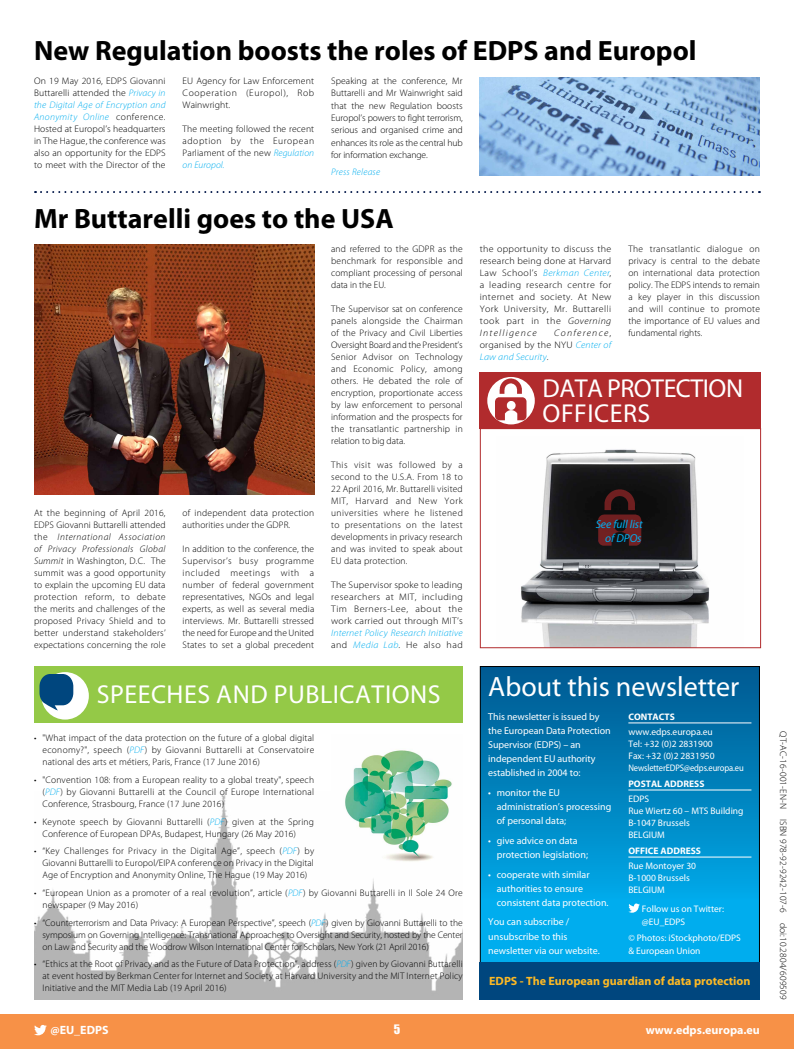
<style>
.page{position:relative;width:794px;height:1049px;background:#fff}
.page>*{position:absolute;margin:0;border:0;box-sizing:border-box;transform-origin:0 0}
.t1{font:700 28px "Myriad Pro";color:#000}
.t2{font:28px "Myriad Pro";color:#fff}
.t3{font:26px "Myriad Pro";letter-spacing:.02em;color:#fff}
.t4{font:26px/25.6px "Myriad Pro";letter-spacing:-.02em;color:#fff}
.t5{font:700 12px "Myriad Pro";color:#fdb924}
.t6{font:700 12px "Myriad Pro";color:#fff}
.t7{font:12px "Impact";color:#fff}
.t8{font:italic 11.5px/13.8px "Myriad Pro";letter-spacing:-.01em;color:#00aeef;text-align:right}
.t9{font:10px/14.1px "Myriad Pro";color:#fff}
.t10{font:300 9.5px/12px "Myriad Pro";letter-spacing:.015em;color:#000;text-align:justify}
.t11{font:300 9.5px/12px "Myriad Pro";letter-spacing:.015em;color:#000;text-align:justify;scale:1.05 1}
.t12{font:9.5px/12.1px "Myriad Pro";color:#fff}
.t13{font:italic 300 9.5px/12px "Myriad Pro";letter-spacing:.02em;color:#00aeef;scale:1.05 1}
.t14{font:700 9.5px "Myriad Pro";color:#fff}
.t15{font:italic 300 9.5px "Myriad Pro";letter-spacing:.02em;color:#00aeef}
.s1{font-style:italic;color:#00aeef}
.s2{font-style:italic}
.s3{font-style:normal;color:#000}
.s4{color:#000}
</style>
<div class="page">
<img style="left:521px;top:449px;width:189px;height:197px">
<img style="left:34px;top:792px;width:429px;height:208px">
<img style="left:34px;top:245px;width:280px;height:249px">
<div style="left:480px;top:666px;width:279px;height:310px;background:linear-gradient(to bottom,#015b91,#00bdff)"></div>
<div style="left:480px;top:961px;width:280px;height:38px;background:#00467e"></div>
<div style="left:480px;top:428px;width:281px;height:220px;border:1px solid #b12b2d"></div>
<div style="left:480px;top:372px;width:281px;height:57px;background:#b12b2d"></div>
<img style="left:487px;top:377px;width:48px;height:47px;border-radius:24px">
<div style="left:34px;top:666px;width:429px;height:57px;background:#94c947"></div>
<div style="left:41px;top:672px;width:48px;height:47px;background:#fff;border-radius:50%"></div>
<svg style="left:39px;top:674px;width:34px;height:36px"></svg>
<hr style="left:628px;top:722px;width:123px;height:1px;background:#fff">
<hr style="left:628px;top:789px;width:123px;height:1px;background:#fff">
<hr style="left:628px;top:856px;width:123px;height:1px;background:#fff">
<svg style="left:628px;top:903px;width:12px;height:10px"></svg>
<svg style="left:35px;top:191px;width:725px;height:2px"></svg>
<img style="left:480px;top:77px;width:280px;height:98px">
<img style="left:587px;top:487px;width:65px;height:65px">
<img style="left:331px;top:750px;width:132px;height:115px">
<div style="left:0;top:1015px;width:794px;height:34px;background:#f79147"></div>
<svg style="left:34px;top:1025px;width:13px;height:10px"></svg>
<h1 class="t1" style="left:34px;top:32px;width:664px">New Regulation boosts the roles of EDPS and Europol</h1>
<p class="t10" style="left:34px;top:75px;width:133px">On 19 May 2016, EDPS Giovanni Buttarelli attended the <span class="s1">Privacy in the Digital Age of Encryption and Anonymity Online</span> conference.<br>Hosted at Europol’s headquarters in The Hague, the conference was also an opportunity for the EDPS to meet with the Director of the</p>
<p class="t10" style="left:183px;top:75px;width:133px">EU Agency for Law Enforcement Cooperation (Europol), Rob Wainwright.</p>
<p class="t10" style="left:331px;top:75px;width:133px;line-height:12.3px">Speaking at the conference, Mr Buttarelli and Mr Wainwright said that the new Regulation boosts Europol’s powers to fight terrorism, serious and organised crime and enhances its role as the central hub for information exchange.</p>
<p class="t15" style="left:331px;top:167px;width:50px">Press Release</p>
<p class="t10" style="left:183px;top:123px;width:133px">The meeting followed the recent adoption by the European Parliament of the new <span class="s1">Regulation on Europol.</span></p>
<h1 class="t1" style="left:34px;top:200px;width:360px">Mr Buttarelli goes to the USA</h1>
<p class="t10" style="left:34px;top:507px;width:133px">At the beginning of April 2016, EDPS Giovanni Buttarelli attended the <span class="s2">International Association of Privacy Professionals Global Summit</span> in Washington, D.C. The summit was a good opportunity to explain the upcoming EU data protection reform, to debate the merits and challenges of the proposed Privacy Shield and to better understand stakeholders’ expectations concerning the role</p>
<p class="t10" style="left:183px;top:507px;width:133px">of independent data protection authorities under the GDPR.</p>
<p class="t10" style="left:183px;top:543px;width:133px">In addition to the conference, the Supervisor’s busy programme included meetings with a number of federal government representatives, NGOs and legal experts, as well as several media interviews. Mr. Buttarelli stressed the need for Europe and the United States to set a global precedent</p>
<p class="t10" style="left:331px;top:243px;width:133px">and referred to the GDPR as the benchmark for responsible and compliant processing of personal data in the EU.</p>
<p class="t10" style="left:331px;top:303px;width:133px">The Supervisor sat on conference panels alongside the Chairman of the Privacy and Civil Liberties Oversight Board and the President’s Senior Advisor on Technology and Economic Policy, among others. He debated the role of encryption, proportionate access by law enforcement to personal information and the prospects for the transatlantic partnership in relation to big data.</p>
<p class="t10" style="left:331px;top:459px;width:133px">This visit was followed by a second to the U.S.A. From 18 to 22 April 2016, Mr. Buttarelli visited MIT, Harvard and New York universities where he listened to presentations on the latest developments in privacy research and was invited to speak about EU data protection.</p>
<p class="t11" style="left:331px;top:579px;width:127px">The Supervisor spoke to leading researchers at MIT, including Tim Berners-Lee, about the work carried out through MIT’s</p>
<p class="t13" style="left:331px;top:627px;width:127px">Internet Policy Research Initiative <span class="s3">and</span> Media Lab<span class="s3">. He also had</span></p>
<h2 class="t3" style="left:97px;top:678px;width:345px">SPEECHES AND PUBLICATIONS</h2>
<p class="t10" style="left:43px;top:732px;width:273px;text-indent:-9px">• "What impact of the data protection on the future of a global digital economy?", speech (<span class="s1">PDF</span>) by Giovanni Buttarelli at Conservatoire national des arts et métiers, Paris, France (17 June 2016)</p>
<p class="t10" style="left:43px;top:774px;width:273px;text-indent:-9px">• "Convention 108: from a European reality to a global treaty", speech (<span class="s1">PDF</span>) by Giovanni Buttarelli at the Council of Europe International Conference, Strasbourg, France (17 June 2016)</p>
<p class="t10" style="left:43px;top:815px;width:273px;text-indent:-9px">• Keynote speech by Giovanni Buttarelli (<span class="s1">PDF</span>) given at the Spring<br>Conference of European DPAs, Budapest, Hungary (26 May 2016)</p>
<p class="t10" style="left:43px;top:845px;width:273px;text-indent:-9px">• “Key Challenges for Privacy in the Digital Age”, speech (<span class="s1">PDF</span>) by Giovanni Buttarelli to Europol/EIPA conference on Privacy in the Digital Age of Encryption and Anonymity Online, The Hague (19 May 2016)</p>
<p class="t10" style="left:43px;top:887px;width:422px;text-indent:-9px">• “European Union as a promoter of a real revolution”, article (<span class="s1">PDF</span>) by Giovanni Buttarelli in Il Sole 24 Ore newspaper (9 May 2016)</p>
<p class="t10" style="left:43px;top:916px;width:422px;text-indent:-9px">• “Counterterrorism and Data Privacy: A European Perspective”, speech (<span class="s1">PDF</span>) given by Giovanni Buttarelli to the symposium on Governing Intelligence: Transnational Approaches to Oversight and Security, hosted by the Center on Law and Security and the Woodrow Wilson International Center for Scholars, New York (21 April 2016)</p>
<p class="t10" style="left:43px;top:958px;width:422px;text-indent:-9px">• “Ethics at the Root of Privacy and as the Future of Data Protection”, address (<span class="s1">PDF</span>) given by Giovanni Buttarelli at event hosted by Berkman Center for Internet and Society at Harvard University and the MIT Internet Policy Initiative and the MIT Media Lab (19 April 2016)</p>
<p class="t11" style="left:480px;top:243px;width:127px">the opportunity to discuss the research being done at Harvard Law School’s <span class="s1">Berkman Center</span>, a leading research centre for internet and society. At New York University, Mr. Buttarelli took part in the <span class="s2">Governing Intelligence</span></p>
<p class="t13" style="left:480px;top:327px;width:127px;text-align:justify;text-indent:74px"><span class="s4">Conference</span><span class="s3">, organised by the NYU</span> Center of Law and Security<span class="s3">.</span></p>
<p class="t10" style="left:628px;top:243px;width:133px">The transatlantic dialogue on privacy is central to the debate on international data protection policy. The EDPS intends to remain a key player in this discussion and will continue to promote the importance of EU values and fundamental rights.</p>
<h2 class="t4" style="left:542px;top:375px;width:202px">DATA PROTECTION<br>OFFICERS</h2>
<p class="t8" style="left:595px;top:517px;width:48px">See full list of DPOs</p>
<h1 class="t2" style="left:488px;top:669px;width:253px">About this newsletter</h1>
<p class="t9" style="left:488px;top:709px;width:124px">This newsletter is issued by the European Data Protection<br>Supervisor (EDPS) – an independent EU authority established in 2004 to:</p>
<p class="t9" style="left:497px;top:785px;width:116px;text-indent:-8px">• monitor the EU administration’s processing of personal data;</p>
<p class="t9" style="left:497px;top:833px;width:93px;text-indent:-8px">• give advice on data protection legislation;</p>
<p class="t9" style="left:497px;top:867px;width:113px;text-indent:-8px">• cooperate with similar authorities to ensure consistent data protection.</p>
<p class="t9" style="left:488px;top:915px;width:113px">You can subscribe / unsubscribe to this newsletter via our website.</p>
<p class="t14" style="left:628px;top:710px;width:48px">CONTACTS</p>
<p class="t12" style="left:628px;top:725px;width:117px">www.edps.europa.eu<br>Tel: +32 (0)2 2831900<br>Fax: +32 (0)2 2831950<br>NewsletterEDPS@edps.europa.eu</p>
<p class="t14" style="left:628px;top:777px;width:78px">POSTAL ADDRESS</p>
<p class="t12" style="left:628px;top:792px;width:117px">EDPS<br>Rue Wiertz 60 – MTS Building<br>B-1047 Brussels<br>BELGIUM</p>
<p class="t14" style="left:628px;top:844px;width:74px">OFFICE ADDRESS</p>
<p class="t12" style="left:628px;top:859px;width:69px">Rue Montoyer 30<br>B-1000 Brussels<br>BELGIUM</p>
<p class="t12" style="left:642px;top:902px;width:84px;line-height:13.1px">Follow us on Twitter: @EU_EDPS</p>
<p class="t12" style="left:628px;top:931px;width:114px;line-height:13.1px">© Photos: iStockphoto/EDPS &amp; European Union</p>
<p class="t5" style="left:489px;top:973px;width:263px">EDPS - The European guardian of data protection</p>
<p class="t6" style="left:50px;top:1022px;width:60px">@EU_EDPS</p>
<p class="t7" style="left:394px;top:1020px;width:8px">5</p>
<p class="t6" style="left:645px;top:1022px;width:116px">www.edps.europa.eu</p>
<p class="t10" style="left:789px;top:731px;width:270px;rotate:90deg">QT-AC-16-001-EN-N ISBN 978-92-9242-107-6 doi:10.2804/609509</p>
</div>
